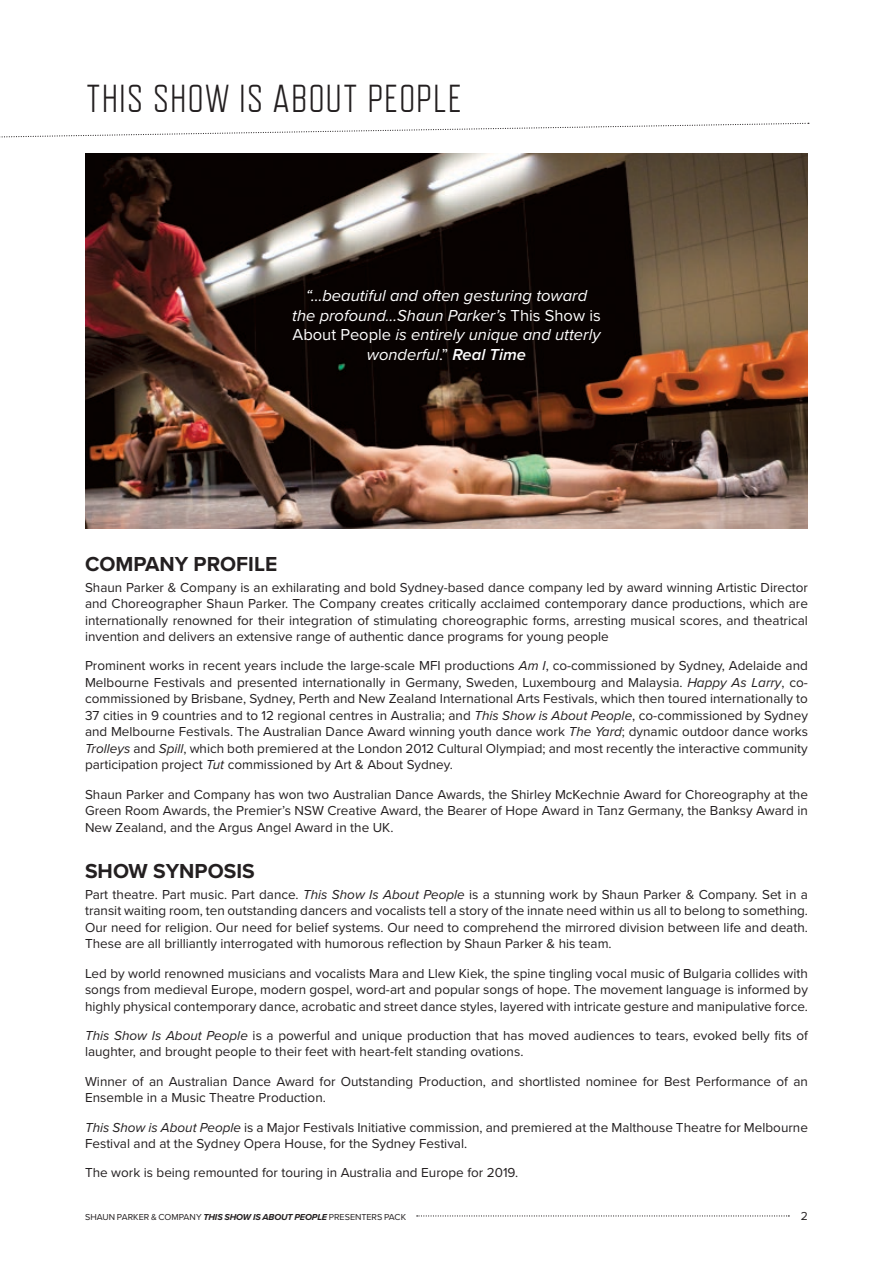
<style>
.page{position:relative;width:893px;height:1263px;background:#fff}
.page>*{position:absolute;margin:0;border:0;box-sizing:border-box;transform-origin:0 0}
.t1{font:300 39px "Refrigerator Deluxe";letter-spacing:.025em;color:#231f20}
.t2{font:700 21px "Proxima Nova";color:#231f20}
.t3{font:italic 16.5px/19.5px "Proxima Nova";color:#fff;text-align:center}
.t4{font:13.5px/16.5px "Proxima Nova";color:#231f20;text-align:justify}
.t5{font:12px "Proxima Nova";color:#231f20}
.t6{font:9px "Proxima Nova";color:#231f20}
.s1{font-style:normal}
.s2{font-weight:600}
.s3{font-style:italic}
.s4{font-weight:700;font-style:italic}
</style>
<div class="page">
<svg style="left:417px;top:1215px;width:372px;height:1px"></svg>
<svg style="left:0;top:122px;width:809px;height:16px"></svg>
<img style="left:85px;top:153px;width:723px;height:376px">
<h1 class="t1" style="left:86px;top:76px;width:377px">THIS SHOW IS ABOUT PEOPLE</h1>
<p class="t3" style="left:292px;top:286px;width:310px">“…beautiful and often gesturing toward the profound…Shaun Parker’s <span class="s1">This Show is About People</span> is entirely unique and utterly wonderful<span class="s1">.”</span> <span class="s2">Real Time</span></p>
<h2 class="t2" style="left:85px;top:551px;width:194px">COMPANY PROFILE</h2>
<p class="t4" style="left:85px;top:579px;width:724px">Shaun Parker &amp; Company is an exhilarating and bold Sydney-based dance company led by award winning Artistic Director and Choreographer Shaun Parker. The Company creates critically acclaimed contemporary dance productions, which are internationally renowned for their integration of stimulating choreographic forms, arresting musical scores, and theatrical invention and delivers an extensive range of authentic dance programs for young people</p>
<p class="t4" style="left:85px;top:658px;width:724px">Prominent works in recent years include the large-scale MFI productions <span class="s3">Am I</span>, co-commissioned by Sydney, Adelaide and Melbourne Festivals and presented internationally in Germany, Sweden, Luxembourg and Malaysia. <span class="s3">Happy As Larry</span>, co&shy;commissioned by Brisbane, Sydney, Perth and New Zealand International Arts Festivals, which then toured internationally to 37 cities in 9 countries and to 12 regional centres in Australia; and <span class="s3">This Show is About People</span>, co-commissioned by Sydney and Melbourne Festivals. The Australian Dance Award winning youth dance work <span class="s3">The Yard</span>; dynamic outdoor dance works <span class="s3">Trolleys</span> and <span class="s3">Spill</span>, which both premiered at the London 2012 Cultural Olympiad; and most recently the interactive community participation project <span class="s3">Tut</span> commissioned by Art &amp; About Sydney.</p>
<p class="t4" style="left:85px;top:786px;width:724px">Shaun Parker and Company has won two Australian Dance Awards, the Shirley McKechnie Award for Choreography at the Green Room Awards, the Premier’s NSW Creative Award, the Bearer of Hope Award in Tanz Germany, the Banksy Award in New Zealand, and the Argus Angel Award in the UK.</p>
<h2 class="t2" style="left:85px;top:859px;width:171px">SHOW SYNPOSIS</h2>
<p class="t4" style="left:85px;top:886px;width:724px">Part theatre. Part music. Part dance. <span class="s3">This Show Is About People</span> is a stunning work by Shaun Parker &amp; Company. Set in a transit waiting room, ten outstanding dancers and vocalists tell a story of the innate need within us all to belong to something.<br>Our need for religion. Our need for belief systems. Our need to comprehend the mirrored division between life and death.<br>These are all brilliantly interrogated with humorous reflection by Shaun Parker &amp; his team.</p>
<p class="t4" style="left:85px;top:965px;width:724px">Led by world renowned musicians and vocalists Mara and Llew Kiek, the spine tingling vocal music of Bulgaria collides with songs from medieval Europe, modern gospel, word-art and popular songs of hope. The movement language is informed by highly physical contemporary dance, acrobatic and street dance styles, layered with intricate gesture and manipulative force.</p>
<p class="t4" style="left:85px;top:1027px;width:724px"><span class="s3">This Show Is About People</span> is a powerful and unique production that has moved audiences to tears, evoked belly fits of laughter, and brought people to their feet with heart-felt standing ovations.</p>
<p class="t4" style="left:85px;top:1073px;width:724px">Winner of an Australian Dance Award for Outstanding Production, and shortlisted nominee for Best Performance of an<br>Ensemble in a Music Theatre Production.</p>
<p class="t4" style="left:85px;top:1119px;width:724px"><span class="s3">This Show is About People</span> is a Major Festivals Initiative commission, and premiered at the Malthouse Theatre for Melbourne<br>Festival and at the Sydney Opera House, for the Sydney Festival.</p>
<p class="t4" style="left:85px;top:1165px;width:435px">The work is being remounted for touring in Australia and Europe for 2019.</p>
<p class="t6" style="left:85px;top:1211px;width:323px">SHAUN PARKER &amp; COMPANY <span class="s4">THIS SHOW IS ABOUT PEOPLE</span> PRESENTERS PACK</p>
<p class="t5" style="left:801px;top:1208px;width:9px">2</p>
</div>
